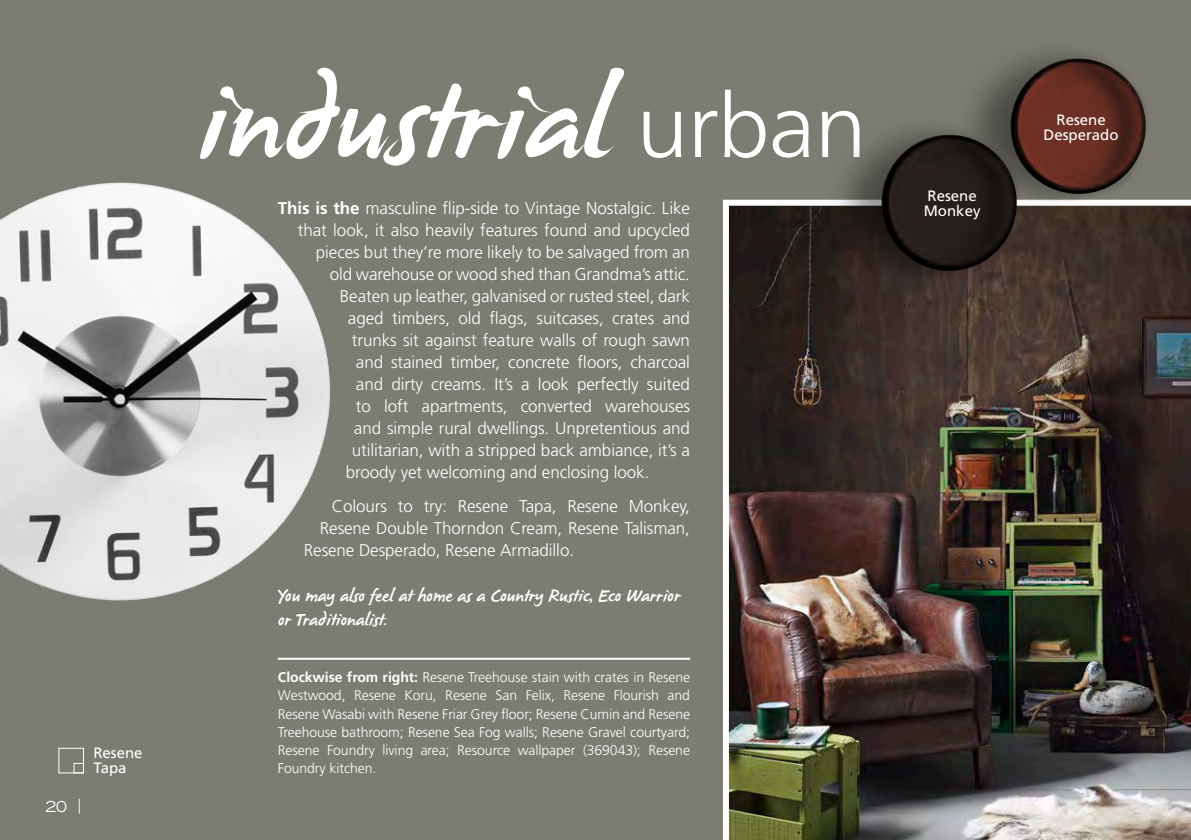
<style>
.page{position:relative;width:1191px;height:840px;background:#fff}
.page>*{position:absolute;margin:0;border:0;box-sizing:border-box;transform-origin:0 0}
.A_body{font:114px "James Paul";letter-spacing:-.005em;color:#fff}
.A_body-2{font:300 88.8px "Frutiger Neue LT Pro";letter-spacing:-.02em;color:#fff}
.You_may_also_like{font:18px/24px "James Paul";letter-spacing:-.005em;color:#fff}
.A_body-3{font:300 17px "Frutiger";letter-spacing:-.005em;color:#fff}
.Swatch_text__center{font:15px/15px "Frutiger";color:#fff;text-align:center}
.Swatch_text__right{font:15px/15px "Frutiger";color:#fff}
.t1{font:expanded 15px "Trade Gothic LH";color:#fff}
.t2{font:300 14px/18px "Frutiger";letter-spacing:-.005em;color:#fff;text-align:justify}
.s1{font-weight:700}
</style>
<div class="page">
<div style="left:0;top:0;width:1191px;height:839px;background:#7c7c72"></div>
<img style="left:723px;top:200px;width:468px;height:639px">
<hr style="left:278px;top:657px;width:412px;height:2px;background:#fff">
<img style="left:0;top:182px;width:330px;height:419px">
<div style="left:59px;top:747px;width:25px;height:25px;border:1px solid #fff"></div>
<div style="left:74px;top:762px;width:10px;height:10px;border:1px solid #fff"></div>
<img style="left:977px;top:51px;width:178px;height:159px">
<img style="left:828px;top:104px;width:198px;height:182px">
<p class="t1" style="left:45px;top:796px;width:37px">20 |</p>
<p class="Swatch_text__right" style="left:93px;top:745px;width:51px">Resene<br>Tapa</p>
<p class="A_body" style="left:195px;top:64px;width:414px">industrial</p>
<p class="A_body-2" style="left:636px;top:72px;width:232px">urban</p>
<p class="A_body-3" style="left:278px;top:198px;width:413px"><span class="s1">This is the</span> masculine flip-side to Vintage Nostalgic. Like</p>
<p class="A_body-3" style="left:298px;top:220px;width:394px">that look, it also heavily features found and upcycled</p>
<p class="A_body-3" style="left:316px;top:242px;width:376px">pieces but they’re more likely to be salvaged from an</p>
<p class="A_body-3" style="left:330px;top:264px;width:362px">old warehouse or wood shed than Grandma’s attic.</p>
<p class="A_body-3" style="left:340px;top:286px;width:352px">Beaten up leather, galvanised or rusted steel, dark</p>
<p class="A_body-3" style="left:348px;top:308px;width:344px">aged timbers, old flags, suitcases, crates and</p>
<p class="A_body-3" style="left:352px;top:330px;width:339px">trunks sit against feature walls of rough sawn</p>
<p class="A_body-3" style="left:356px;top:352px;width:336px">and stained timber, concrete floors, charcoal</p>
<p class="A_body-3" style="left:356px;top:374px;width:335px">and dirty creams. It’s a look perfectly suited</p>
<p class="A_body-3" style="left:356px;top:396px;width:335px">to loft apartments, converted warehouses</p>
<p class="A_body-3" style="left:354px;top:418px;width:337px">and simple rural dwellings. Unpretentious and</p>
<p class="A_body-3" style="left:352px;top:440px;width:339px">utilitarian, with a stripped back ambiance, it’s a</p>
<p class="A_body-3" style="left:346px;top:462px;width:305px">broody yet welcoming and enclosing look.</p>
<p class="A_body-3" style="left:332px;top:496px;width:360px">Colours to try: Resene Tapa, Resene Monkey,</p>
<p class="A_body-3" style="left:320px;top:518px;width:371px">Resene Double Thorndon Cream, Resene Talisman,</p>
<p class="A_body-3" style="left:304px;top:540px;width:272px">Resene Desperado, Resene Armadillo.</p>
<p class="You_may_also_like" style="left:278px;top:584px;width:404px">You may also feel at home as a Country Rustic, Eco Warrior or Traditionalist.</p>
<p class="t2" style="left:278px;top:668px;width:414px"><span class="s1">Clockwise from right:</span> Resene Treehouse stain with crates in Resene Westwood, Resene Koru, Resene San Felix, Resene Flourish and Resene Wasabi with Resene Friar Grey floor; Resene Cumin and Resene Treehouse bathroom; Resene Sea Fog walls; Resene Gravel courtyard; Resene Foundry living area; Resource wallpaper (369043); Resene Foundry kitchen.</p>
<p class="Swatch_text__center" style="left:923px;top:188px;width:58px;text-align:left">Resene<br>Monkey</p>
<p class="Swatch_text__center" style="left:1043px;top:112px;width:77px">Resene<br>Desperado</p>
</div>
